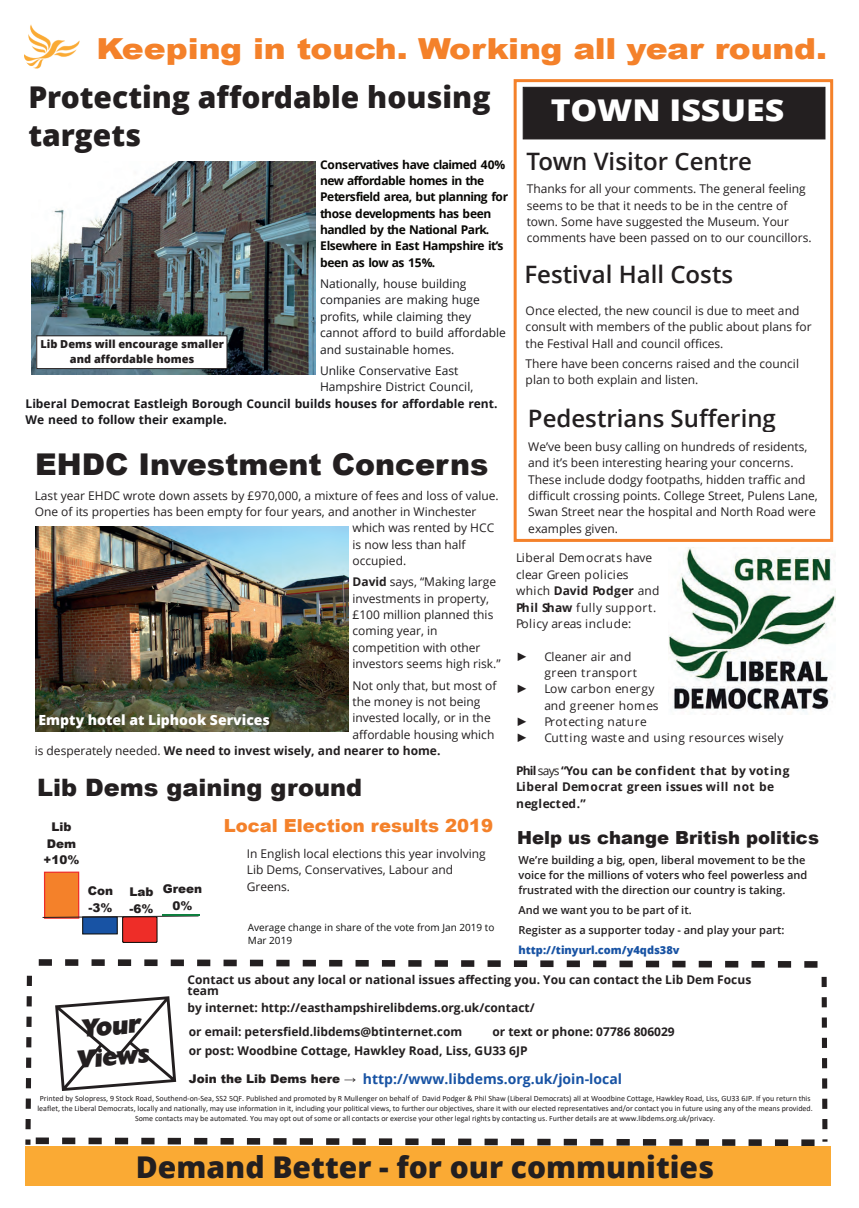
<style>
.page{position:relative;width:859px;height:1208px;background:#fff}
.page>*{position:absolute;margin:0;border:0;box-sizing:border-box;transform-origin:0 0}
.t1{font:800 30px/38px "Open Sans";color:#231f20}
.t2{font:900 30px "Arial";color:#231f20}
.t3{font:800 30px "Open Sans";color:#fff;scale:1.13 1}
.t4{font:900 29px "Arial";letter-spacing:-.01em;color:#f4812a;scale:1.14 1}
.t5{font:600 24px "Open Sans";color:#231f20}
.t6{font:900 24px "Arial";color:#231f20}
.t7{font:italic 24px/30.8px "Chanson Heavy SF Bold";color:#231f20}
.t8{font:900 18px "Arial";color:#231f20}
.t9{font:900 18px "Arial";color:#f4812a}
.t10{font:700 14px "Open Sans";color:#1853a4}
.t11{font:800 14px "Open Sans";color:#fff}
.t12{font:12px/16.4px "Open Sans";color:#231f20}
.t13{font:700 12px/11px "Open Sans";color:#231f20}
.t14{font:12px/16.4px "Open Sans";letter-spacing:.04em;color:#231f20}
.t15{font:700 12px/16.4px "Open Sans";letter-spacing:-.04em;color:#080704}
.t16{font:12px/16.4px "Open Sans";color:#1a191c}
.t17{font:700 12px/16.4px "Open Sans";color:#1a191c}
.t18{font:700 12px/16.4px "Open Sans";letter-spacing:.035em;color:#231f20}
.t19{font:12px/16.4px "Open Sans";letter-spacing:.035em;color:#231f20}
.t20{font:900 12px/16.9px "Arial";color:#231f20}
.t21{font:12px "Times New Roman";color:#231f20}
.t22{font:600 11px/15px "Open Sans";color:#231f20}
.t23{font:800 11px/15px "Open Sans";color:#231f20;text-align:center}
.t24{font:800 11px "Open Sans";color:#1853a4}
.t25{font:10px/13.6px "Open Sans";color:#0f0f0e}
.t26{font:8px/9.8px "Calibri";color:#231f20;text-align:center}
.s1{font-weight:700}
.s2{font-weight:400}
.s3{font-family:"Arial";font-weight:900;font-size:12px;color:#231f20}
</style>
<div class="page">
<div style="left:514px;top:79px;width:319px;height:463px;background:#fff;border:3px solid #f4812a"></div>
<div style="left:523px;top:87px;width:302px;height:52px;background:#231f20;border:1px solid #231f20"></div>
<img style="left:24px;top:24px;width:55px;height:44px">
<div style="left:26px;top:1146px;width:805px;height:39px;background:#faaa34"></div>
<img style="left:668px;top:547px;width:168px;height:168px">
<img style="left:35px;top:526px;width:313px;height:206px">
<img style="left:32px;top:161px;width:283px;height:213px">
<div style="left:37px;top:336px;width:190px;height:32px;background:#fff"></div>
<div style="left:36px;top:335px;width:191px;height:34px;border:1px solid #231f20"></div>
<div style="left:44px;top:871px;width:35px;height:47px;background:#f4812a;border:1px solid #ee2d28"></div>
<div style="left:82px;top:916px;width:36px;height:18px;background:#1853a4;border:1px solid #080704"></div>
<div style="left:122px;top:916px;width:36px;height:27px;background:#ee2d28;border:1px solid #080704"></div>
<svg style="left:42px;top:915px;width:157px;height:3px"></svg>
<hr style="left:162px;top:914px;width:38px;height:2px;background:#0e7f3e">
<svg style="left:25px;top:959px;width:803px;height:191px"></svg>
<h2 class="t4" style="left:96px;top:39px;width:642px">Keeping in touch. Working all year round.</h2>
<h1 class="t1" style="left:28px;top:81px;width:464px">Protecting affordable housing targets</h1>
<p class="t15" style="left:320px;top:157px;width:190px">Conservatives have claimed 40% new affordable homes in the<br>Petersfield area, but planning for those developments has been handled by the National Park.<br>Elsewhere in East Hampshire it’s been as low as 15%.</p>
<p class="t16" style="left:320px;top:277px;width:187px">Nationally, house building companies are making huge profits, while claiming they cannot afford to build affordable and sustainable homes.</p>
<p class="t16" style="left:320px;top:363px;width:155px">Unlike Conservative East<br>Hampshire District Council,</p>
<p class="t17" style="left:26px;top:396px;width:473px">Liberal Democrat Eastleigh Borough Council builds houses for affordable rent.<br>We need to follow their example.</p>
<p class="t23" style="left:40px;top:337px;width:185px">Lib Dems will encourage smaller and affordable homes</p>
<h1 class="t2" style="left:35px;top:454px;width:455px">EHDC Investment Concerns</h1>
<p class="t12" style="left:35px;top:488px;width:465px">Last year EHDC wrote down assets by £970,000, a mixture of fees and loss of value.</p>
<p class="t12" style="left:35px;top:504px;width:443px">One of its properties has been empty for four years, and another in Winchester</p>
<p class="t12" style="left:352px;top:521px;width:143px">which was rented by HCC</p>
<p class="t12" style="left:352px;top:537px;width:115px">is now less than half</p>
<p class="t12" style="left:352px;top:553px;width:55px">occupied.</p>
<p class="t12" style="left:352px;top:575px;width:150px"><span class="s1">David</span> says, “Making large investments in property, £100 million planned this coming year, in competition with other investors seems high risk.”</p>
<p class="t12" style="left:352px;top:678px;width:145px">Not only that, but most of</p>
<p class="t12" style="left:352px;top:694px;width:129px">the money is not being</p>
<p class="t12" style="left:352px;top:711px;width:140px">invested locally, or in the</p>
<p class="t12" style="left:352px;top:727px;width:143px">affordable housing which</p>
<p class="t13" style="left:35px;top:746px;width:407px"><span class="s2">is desperately needed.</span> We need to invest wisely, and nearer to home.</p>
<p class="t11" style="left:39px;top:714px;width:233px">Empty hotel at Liphook Services</p>
<h3 class="t6" style="left:37px;top:779px;width:326px">Lib Dems gaining ground</h3>
<p class="t20" style="left:43px;top:819px;width:37px;text-align:center">Lib<br>Dem +10%</p>
<h3 class="t9" style="left:224px;top:819px;width:271px">Local Election results 2019</h3>
<p class="t20" style="left:130px;top:885px;width:26px">Lab -6%</p>
<p class="t25" style="left:248px;top:921px;width:248px">Average change in share of the vote from Jan 2019 to<br>Mar 2019</p>
<p class="t12" style="left:247px;top:846px;width:241px">In English local elections this year involving<br>Lib Dems, Conservatives, Labour and</p>
<p class="t20" style="left:163px;top:882px;width:41px">Green</p>
<p class="t12" style="left:247px;top:879px;width:45px">Greens.</p>
<p class="t20" style="left:173px;top:898px;width:22px">0%</p>
<p class="t20" style="left:88px;top:883px;width:27px">Con -3%</p>
<h1 class="t3" style="left:551px;top:98px;width:208px">TOWN ISSUES</h1>
<h3 class="t5" style="left:527px;top:152px;width:227px">Town Visitor Centre</h3>
<p class="t12" style="left:527px;top:182px;width:286px">Thanks for all your comments. The general feeling seems to be that it needs to be in the centre of town. Some have suggested the Museum. Your comments have been passed on to our councillors.</p>
<h3 class="t5" style="left:524px;top:264px;width:210px">Festival Hall Costs</h3>
<p class="t12" style="left:526px;top:304px;width:288px">Once elected, the new council is due to meet and consult with members of the public about plans for the Festival Hall and council offices.</p>
<p class="t12" style="left:526px;top:357px;width:275px">There have been concerns raised and the council plan to both explain and listen.</p>
<h3 class="t5" style="left:528px;top:408px;width:250px">Pedestrians Suffering</h3>
<p class="t12" style="left:528px;top:439px;width:291px">We’ve been busy calling on hundreds of residents, and it’s been interesting hearing your concerns.<br>These include dodgy footpaths, hidden traffic and difficult crossing points. College Street, Pulens Lane, Swan Street near the hospital and North Road were examples given.</p>
<p class="t14" style="left:516px;top:551px;width:145px">Liberal Democrats have clear Green policies which <span class="s1">David Podger</span> and<br><span class="s1">Phil Shaw</span> fully support.<br>Policy areas include:</p>
<p class="t21" style="left:516px;top:652px;width:13px">►</p>
<p class="t14" style="left:544px;top:649px;width:94px">Cleaner air and green transport</p>
<p class="t21" style="left:516px;top:685px;width:13px">►</p>
<p class="t19" style="left:544px;top:682px;width:116px">Low carbon energy and greener homes</p>
<p class="t21" style="left:516px;top:717px;width:13px">►</p>
<p class="t14" style="left:544px;top:714px;width:104px">Protecting nature</p>
<p class="t21" style="left:516px;top:734px;width:13px">►</p>
<p class="t14" style="left:544px;top:731px;width:241px">Cutting waste and using resources wisely</p>
<p class="t18" style="left:516px;top:763px;width:275px">Phil <span class="s2">says</span> “You can be confident that by voting<br>Liberal Democrat green issues will not be neglected.”</p>
<h3 class="t8" style="left:517px;top:831px;width:303px">Help us change British politics</h3>
<p class="t22" style="left:518px;top:853px;width:290px">We’re building a big, open, liberal movement to be the voice for the millions of voters who feel powerless and frustrated with the direction our country is taking.</p>
<p class="t22" style="left:518px;top:901px;width:268px;line-height:20px">And we want you to be part of it.<br>Register as a supporter today - and play your part:</p>
<p class="t24" style="left:518px;top:945px;width:163px">http://tinyurl.com/y4qds38v</p>
<h3 class="t7" style="left:73px;top:1016px;width:74px;rotate:-5deg">Your<br>Views</h3>
<p class="t13" style="left:187px;top:975px;width:565px">Contact us about any local or national issues affecting you. You can contact the Lib Dem Focus team</p>
<p class="t13" style="left:187px;top:1003px;width:349px">by internet: http://easthampshirelibdems.org.uk/contact/</p>
<p class="t13" style="left:189px;top:1046px;width:340px">or post: Woodbine Cottage, Hawkley Road, Liss, GU33 6JP</p>
<p class="t13" style="left:492px;top:1027px;width:184px">or text or phone: 07786 806029</p>
<p class="t13" style="left:189px;top:1027px;width:275px">or email: petersfield.libdems@btinternet.com</p>
<p class="t10" style="left:189px;top:1073px;width:435px"><span class="s3">Join the Lib Dems here →</span> http://www.libdems.org.uk/join-local</p>
<p class="t26" style="left:37px;top:1094px;width:777px">Printed by Solopress, 9 Stock Road, Southend-on-Sea, SS2 5QF. Published and promoted by R Mullenger on behalf of David Podger &amp; Phil Shaw (Liberal Democrats) all at Woodbine Cottage, Hawkley Road, Liss, GU33 6JP. If you return this leaflet, the Liberal Democrats, locally and nationally, may use information in it, including your political views, to further our objectives, share it with our elected representatives and/or contact you in future using any of the means provided.<br>Some contacts may be automated. You may opt out of some or all contacts or exercise your other legal rights by contacting us. Further details are at www.libdems.org.uk/privacy.</p>
<h1 class="t1" style="left:136px;top:1151px;width:580px">Demand Better - for our communities</h1>
</div>
